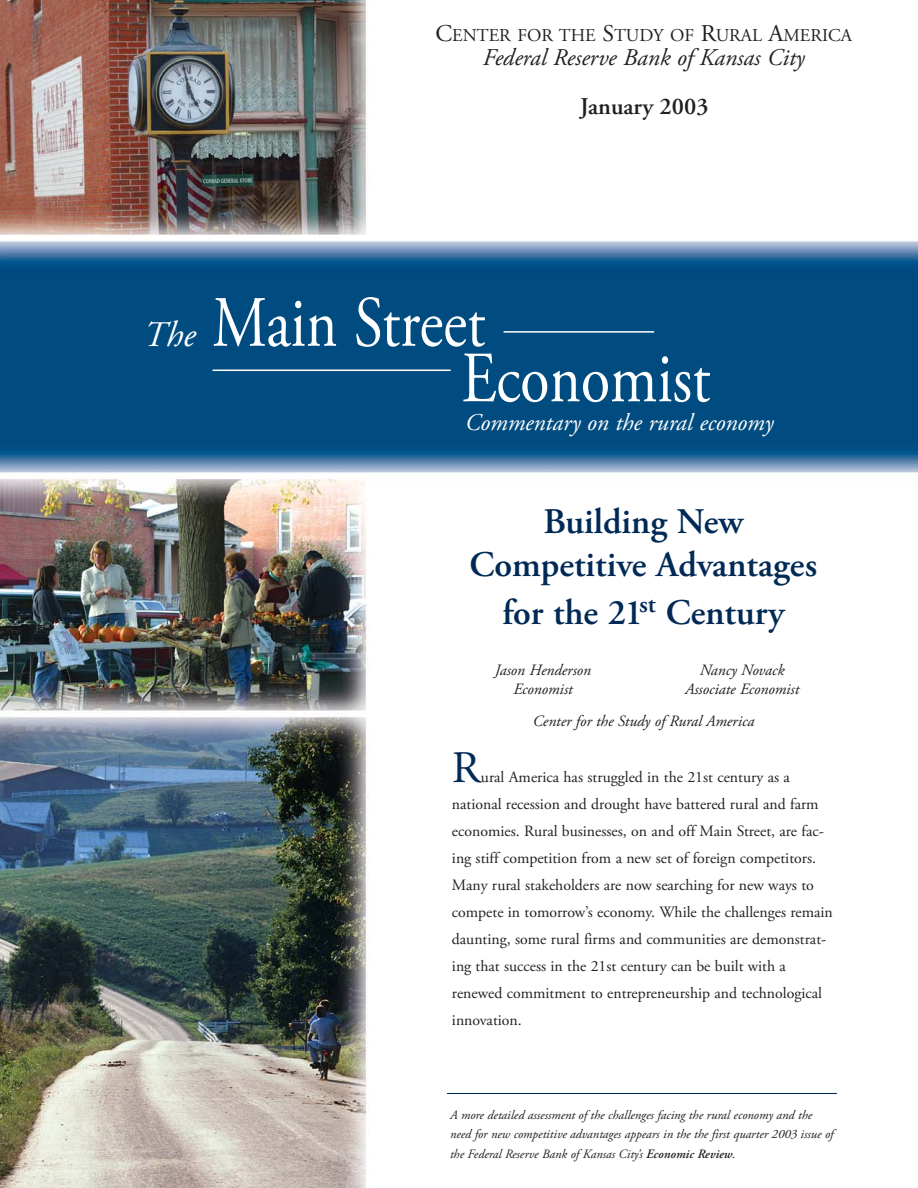
<style>
.page{position:relative;width:918px;height:1188px;background:#fff}
.page>*{position:absolute;margin:0;border:0;box-sizing:border-box;transform-origin:0 0}
.t1{font:72px/55.5px "Adobe Garamond Pro";color:#fff;scale:.83 1}
.t2{font:45px "Adobe Garamond Pro";color:#002a55}
.t3{font:600 36px/43.2px "Adobe Garamond Pro";color:#002a55;text-align:center}
.t4{font:italic 24px "Adobe Garamond Pro";color:#231f20}
.t5{font:italic 24px "Adobe Garamond Pro";color:#fff}
.t6{font:600 24px "Adobe Garamond Pro";color:#231f20}
.t7{font:18px "Adobe Garamond Pro";color:#231f20}
.t8{font:15.75px/27px "Adobe Garamond Pro";color:#231f20}
.t9{font:italic 15.75px/18.9px "Adobe Garamond Pro";color:#231f20;text-align:center}
.t10{font:italic 12.75px/19.5px "Adobe Garamond Pro";color:#231f20}
.s1{font-size:24px}
.s2{font-style:italic;font-size:36px}
.s3{font-weight:600}
.s4{font-style:normal}
</style>
<div class="page">
<img style="left:1px;top:0;width:917px;height:1188px">
<div style="left:450px;top:748px;width:387px;height:389px;background:#fff"></div>
<div style="left:450px;top:506px;width:387px;height:151px;background:#fff"></div>
<hr style="left:213px;top:370px;width:238px;height:1px;background:#fff">
<hr style="left:504px;top:331px;width:150px;height:2px;background:#fff">
<div style="left:450px;top:713px;width:387px;height:24px;background:#fff"></div>
<hr style="left:447px;top:1093px;width:390px;height:1px;background:#002a55">
<p class="t7" style="left:436px;top:29px;width:418px"><span class="s1">C</span>ENTER FOR THE <span class="s1">S</span>TUDY OF <span class="s1">R</span>URAL <span class="s1">A</span>MERICA</p>
<h3 class="t4" style="left:483px;top:48px;width:323px">Federal Reserve Bank of Kansas City</h3>
<h3 class="t6" style="left:580px;top:97px;width:130px">January 2003</h3>
<h1 class="t1" style="left:462px;top:301px;width:301px;text-indent:-318px"><span class="s2">The</span> Main Street<br>Economist</h1>
<h3 class="t5" style="left:465px;top:413px;width:310px">Commentary on the rural economy</h3>
<h3 class="t3" style="left:469px;top:503px;width:349px">Building New<br>Competitive Advantages</h3>
<h3 class="t3" style="left:502px;top:593px;width:283px">for the 21<sup>st</sup> Century</h3>
<p class="t9" style="left:495px;top:662px;width:98px">Jason Henderson<br>Economist</p>
<p class="t9" style="left:685px;top:662px;width:116px">Nancy Novack<br>Associate Economist</p>
<p class="t9" style="left:533px;top:713px;width:223px">Center for the Study of Rural America</p>
<h2 class="t2" style="left:452px;top:750px;width:31px">R</h2>
<p class="t8" style="left:452px;top:764px;width:382px;text-indent:29px">ural America has struggled in the 21st century as a national recession and drought have battered rural and farm economies. Rural businesses, on and off Main Street, are fac&shy;ing stiff competition from a new set of foreign competitors.<br>Many rural stakeholders are now searching for new ways to compete in tomorrow’s economy. While the challenges remain daunting, some rural firms and communities are demonstrat&shy;ing that success in the 21st century can be built with a renewed commitment to entrepreneurship and technological innovation.</p>
<p class="t10" style="left:450px;top:1106px;width:385px">A more detailed assessment of the challenges facing the rural economy and the need for new competitive advantages appears in the the first quarter 2003 issue of the Federal Reserve Bank of Kansas City’s <span class="s3">Economic Review</span><span class="s4">.</span></p>
</div>
